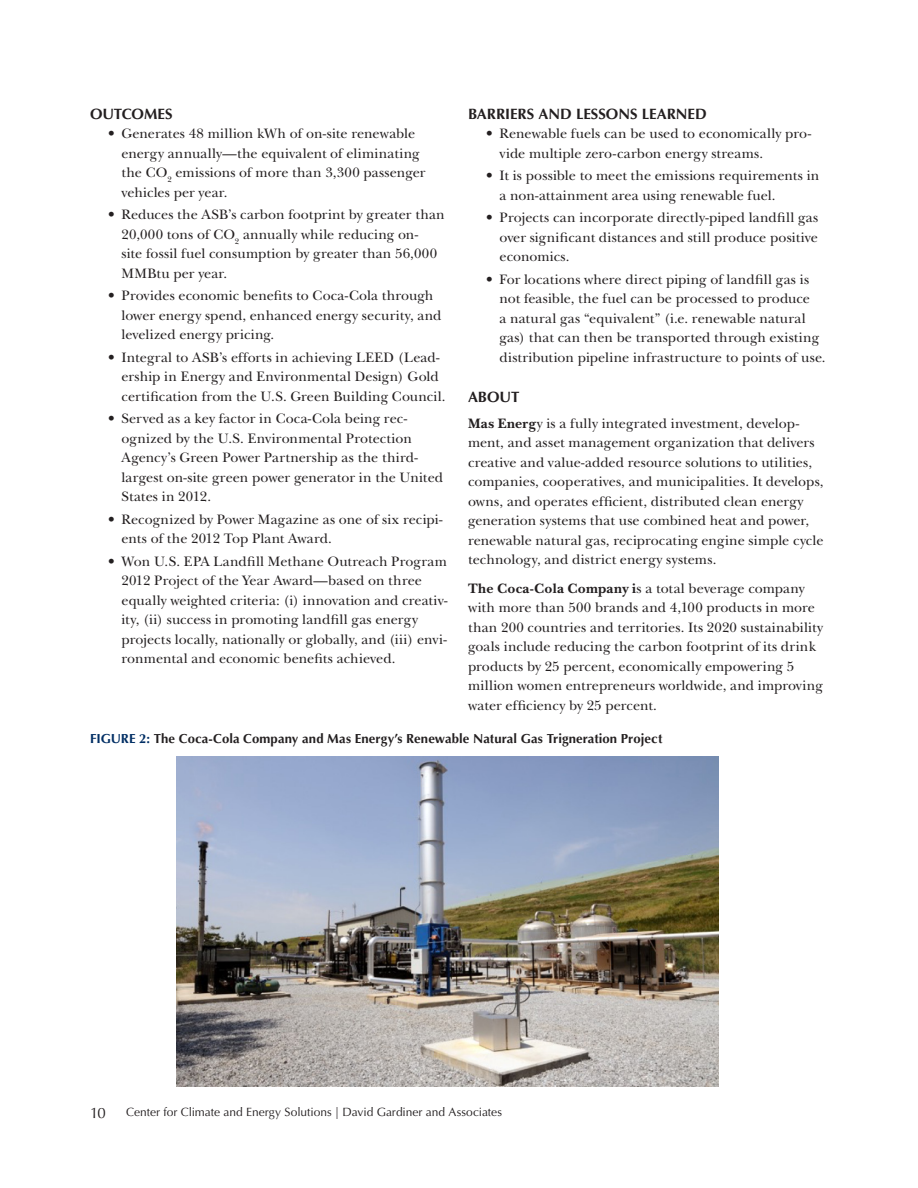
<style>
.page{position:relative;width:918px;height:1188px;background:#fff}
.page>*{position:absolute;margin:0;border:0;box-sizing:border-box;transform-origin:0 0}
.FCI_Subhead_Optima_B{font:700 15px "Optima LT Std";letter-spacing:-.005em;color:#231f20}
.t1{font:15px "Optima LT Std";color:#231f20}
.FCI_Body_Copy_1P{font:14.25px/19.5px "New Baskerville Std";letter-spacing:.005em;color:#231f20}
.FCI_Figure_Box_Table{font:700 13.05px "Optima LT Std";letter-spacing:.005em;color:#231f20}
.t2{font:12px "Optima LT Std";color:#231f20}
.s1{font-weight:700}
.s2{color:#002e64}
</style>
<div class="page">
<img style="left:176px;top:757px;width:542px;height:329px">
<p class="FCI_Subhead_Optima_B" style="left:90px;top:105px;width:84px">OUTCOMES</p>
<p class="FCI_Body_Copy_1P" style="left:122px;top:124px;width:306px;text-indent:-14px">• Generates 48 million kWh of on-site renewable energy annually—the equivalent of eliminating the CO<sub>2</sub> emissions of more than 3,300 passenger vehicles per year.</p>
<p class="FCI_Body_Copy_1P" style="left:122px;top:205px;width:325px;text-indent:-14px">• Reduces the ASB’s carbon footprint by greater than 20,000 tons of CO<sub>2</sub> annually while reducing on-<br>site fossil fuel consumption by greater than 56,000<br>MMBtu per year.</p>
<p class="FCI_Body_Copy_1P" style="left:122px;top:286px;width:322px;text-indent:-14px">• Provides economic benefits to Coca-Cola through lower energy spend, enhanced energy security, and levelized energy pricing.</p>
<p class="FCI_Body_Copy_1P" style="left:122px;top:348px;width:326px;text-indent:-14px">• Integral to ASB’s efforts in achieving LEED (Lead&shy;ership in Energy and Environmental Design) Gold certification from the U.S. Green Building Council.</p>
<p class="FCI_Body_Copy_1P" style="left:122px;top:409px;width:323px;text-indent:-14px">• Served as a key factor in Coca-Cola being rec&shy;ognized by the U.S. Environmental Protection Agency’s Green Power Partnership as the third&shy;largest on-site green power generator in the United States in 2012.</p>
<p class="FCI_Body_Copy_1P" style="left:122px;top:510px;width:322px;text-indent:-14px">• Recognized by Power Magazine as one of six recipi&shy;ents of the 2012 Top Plant Award.</p>
<p class="FCI_Body_Copy_1P" style="left:122px;top:552px;width:327px;text-indent:-14px">• Won U.S. EPA Landfill Methane Outreach Program 2012 Project of the Year Award—based on three equally weighted criteria: (i) innovation and creativ&shy;ity, (ii) success in promoting landfill gas energy projects locally, nationally or globally, and (iii) envi&shy;ronmental and economic benefits achieved.</p>
<p class="FCI_Subhead_Optima_B" style="left:468px;top:105px;width:240px">BARRIERS AND LESSONS LEARNED</p>
<p class="FCI_Body_Copy_1P" style="left:500px;top:124px;width:313px;text-indent:-14px">• Renewable fuels can be used to economically pro&shy;vide multiple zero-carbon energy streams.</p>
<p class="FCI_Body_Copy_1P" style="left:500px;top:166px;width:321px;text-indent:-14px">• It is possible to meet the emissions requirements in a non-attainment area using renewable fuel.</p>
<p class="FCI_Body_Copy_1P" style="left:500px;top:208px;width:320px;text-align:justify;text-indent:-14px">• Projects can incorporate directly-piped landfill gas over significant distances and still produce positive economics.</p>
<p class="FCI_Body_Copy_1P" style="left:500px;top:270px;width:328px;text-indent:-14px">• For locations where direct piping of landfill gas is not feasible, the fuel can be processed to produce<br>a natural gas “equivalent” (i.e. renewable natural gas) that can then be transported through existing distribution pipeline infrastructure to points of use.</p>
<p class="FCI_Subhead_Optima_B" style="left:468px;top:389px;width:53px">ABOUT</p>
<p class="FCI_Body_Copy_1P" style="left:468px;top:414px;width:357px"><span class="s1">Mas Energ</span>y is a fully integrated investment, develop&shy;ment, and asset management organization that delivers creative and value-added resource solutions to utilities, companies, cooperatives, and municipalities. It develops, owns, and operates efficient, distributed clean energy generation systems that use combined heat and power, renewable natural gas, reciprocating engine simple cycle technology, and district energy systems.</p>
<p class="FCI_Body_Copy_1P" style="left:468px;top:579px;width:357px"><span class="s1">The Coca-Cola Company i</span>s a total beverage company with more than 500 brands and 4,100 products in more than 200 countries and territories. Its 2020 sustainability goals include reducing the carbon footprint of its drink products by 25 percent, economically empowering 5 million women entrepreneurs worldwide, and improving water efficiency by 25 percent.</p>
<p class="FCI_Figure_Box_Table" style="left:90px;top:731px;width:574px"><span class="s2">FIGURE 2:</span> The Coca-Cola Company and Mas Energy’s Renewable Natural Gas Trigneration Project</p>
<p class="t1" style="left:90px;top:1104px;width:17px">10</p>
<p class="t2" style="left:126px;top:1105px;width:378px">Center for Climate and Energy Solutions | David Gardiner and Associates</p>
</div>
